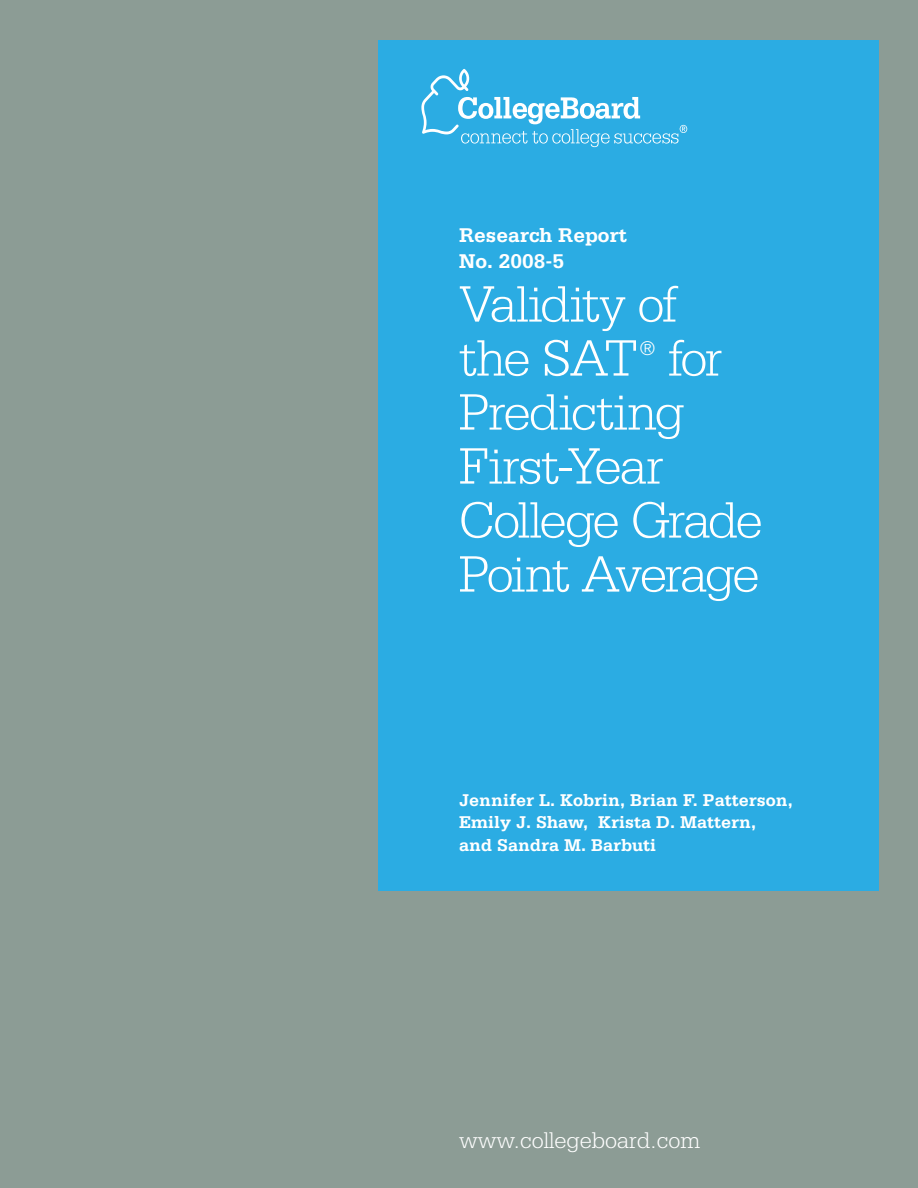
<style>
.page{position:relative;width:918px;height:1188px;background:#8c9c95}
.page>*{position:absolute;margin:0;border:0;box-sizing:border-box;transform-origin:0 0}
.t1{font:300 54px/54px "Serifa Std";letter-spacing:-.04em;color:#fff}
.t2{font:300 24px "Serifa Std";color:#fff}
.t3{font:700 21px/25.5px "Serifa Std";color:#fff}
.t4{font:300 21px "Serifa Std";color:#fff}
.t5{font:700 18px/22.5px "Serifa Std";color:#fff}
</style>
<div class="page">
<div style="left:378px;top:40px;width:500px;height:851px;background:#2bace3"></div>
<svg style="left:421px;top:69px;width:266px;height:78px"></svg>
<p class="t3" style="left:459px;top:222px;width:170px">Research Report<br>No. 2008-5</p>
<h1 class="t1" style="left:459px;top:277px;width:220px">Validity of the SAT</h1>
<h1 class="t1" style="left:459px;top:331px;width:305px;text-indent:209px">for<br>Predicting<br>First-Year<br>College Grade<br>Point Average</h1>
<p class="t4" style="left:639px;top:336px;width:18px">®</p>
<p class="t5" style="left:459px;top:788px;width:335px">Jennifer L. Kobrin, Brian F. Patterson,<br>Emily J. Shaw, Krista D. Mattern, and Sandra M. Barbuti</p>
<h2 class="t2" style="left:459px;top:1126px;width:243px">www.collegeboard.com</h2>
</div>
